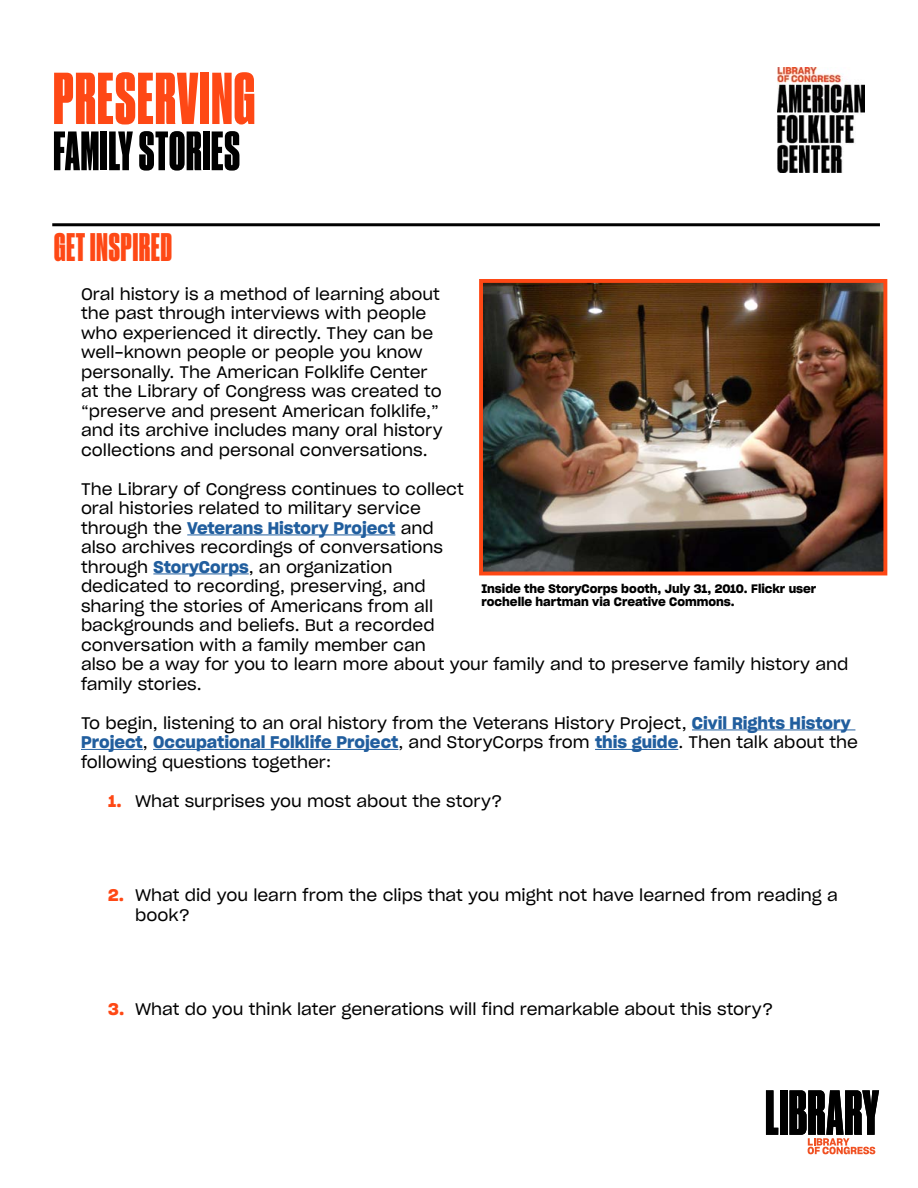
<style>
.page{position:relative;width:918px;height:1188px;background:#fff}
.page>*{position:absolute;margin:0;border:0;box-sizing:border-box;transform-origin:0 0}
.t1{font:69px "Druk Cond Super";letter-spacing:.025em;color:#fe4815}
.t2{font:52.05px "Druk Cond Super";letter-spacing:.02em;color:#000}
.t3{font:37.5px "Druk Cond Super";letter-spacing:.025em;color:#fe4815}
.t4{font:16.5px/19.5px "Sharp Grotesk Book 20";color:#000}
.t5{font:12px/13.5px "Sharp Grotesk Sm Bold 20";color:#000}
.s1{font-family:"Sharp Grotesk Sm Bold 20";color:#215e9e}
.s2{font-family:"Sharp Grotesk Sm Bold 20";color:#fe4815}
</style>
<div class="page">
<hr style="left:187px;top:535px;width:208px;height:1px;background:#215e9e">
<hr style="left:153px;top:574px;width:96px;height:1px;background:#215e9e">
<hr style="left:692px;top:730px;width:163px;height:1px;background:#215e9e">
<hr style="left:81px;top:749px;width:62px;height:1px;background:#215e9e">
<hr style="left:153px;top:749px;width:245px;height:1px;background:#215e9e">
<hr style="left:595px;top:749px;width:83px;height:1px;background:#215e9e">
<svg style="left:766px;top:1090px;width:12px;height:45px"></svg>
<div style="left:780px;top:1090px;width:8px;height:45px;background:#000"></div>
<svg style="left:789px;top:1090px;width:90px;height:64px"></svg>
<hr style="left:52px;top:223px;width:828px;height:3px;background:#000">
<img style="left:484px;top:284px;width:398px;height:286px">
<div style="left:479px;top:279px;width:408px;height:296px;border:4px solid #fe4815"></div>
<img style="left:777px;top:68px;width:87px;height:105px">
<p class="t1" style="left:53px;top:56px;width:203px">PRESERVING</p>
<p class="t2" style="left:53px;top:119px;width:188px">FAMILY STORIES</p>
<p class="t3" style="left:54px;top:224px;width:119px">GET INSPIRED</p>
<p class="t4" style="left:81px;top:283px;width:363px">Oral history is a method of learning about the past through interviews with people who experienced it directly. They can be well-known people or people you know personally. The American Folklife Center at the Library of Congress was created to “preserve and present American folklife,” and its archive includes many oral history collections and personal conversations.</p>
<p class="t4" style="left:81px;top:478px;width:769px">The Library of Congress continues to collect<br>oral histories related to military service<br>through the <span class="s1">Veterans History Project</span> and<br>also archives recordings of conversations<br>through <span class="s1">StoryCorps</span>, an organization<br>dedicated to recording, preserving, and<br>sharing the stories of Americans from all<br>backgrounds and beliefs. But a recorded<br>conversation with a family member can<br>also be a way for you to learn more about your family and to preserve family history and family stories.</p>
<p class="t4" style="left:81px;top:712px;width:779px">To begin, listening to an oral history from the Veterans History Project, <span class="s1">Civil Rights History<br>Project</span>, <span class="s1">Occupational Folklife Project</span>, and StoryCorps from <span class="s1">this guide</span>. Then talk about the following questions together:</p>
<p class="t4" style="left:108px;top:790px;width:396px"><span class="s2">1.</span> What surprises you most about the story?</p>
<p class="t5" style="left:482px;top:581px;width:336px">Inside the StoryCorps booth, July 31, 2010. Flickr user rochelle hartman via Creative Commons.</p>
<p class="t4" style="left:135px;top:885px;width:704px;text-indent:-27px"><span class="s2">2.</span> What did you learn from the clips that you might not have learned from reading a book?</p>
<p class="t4" style="left:108px;top:999px;width:667px"><span class="s2">3.</span> What do you think later generations will find remarkable about this story?</p>
</div>
